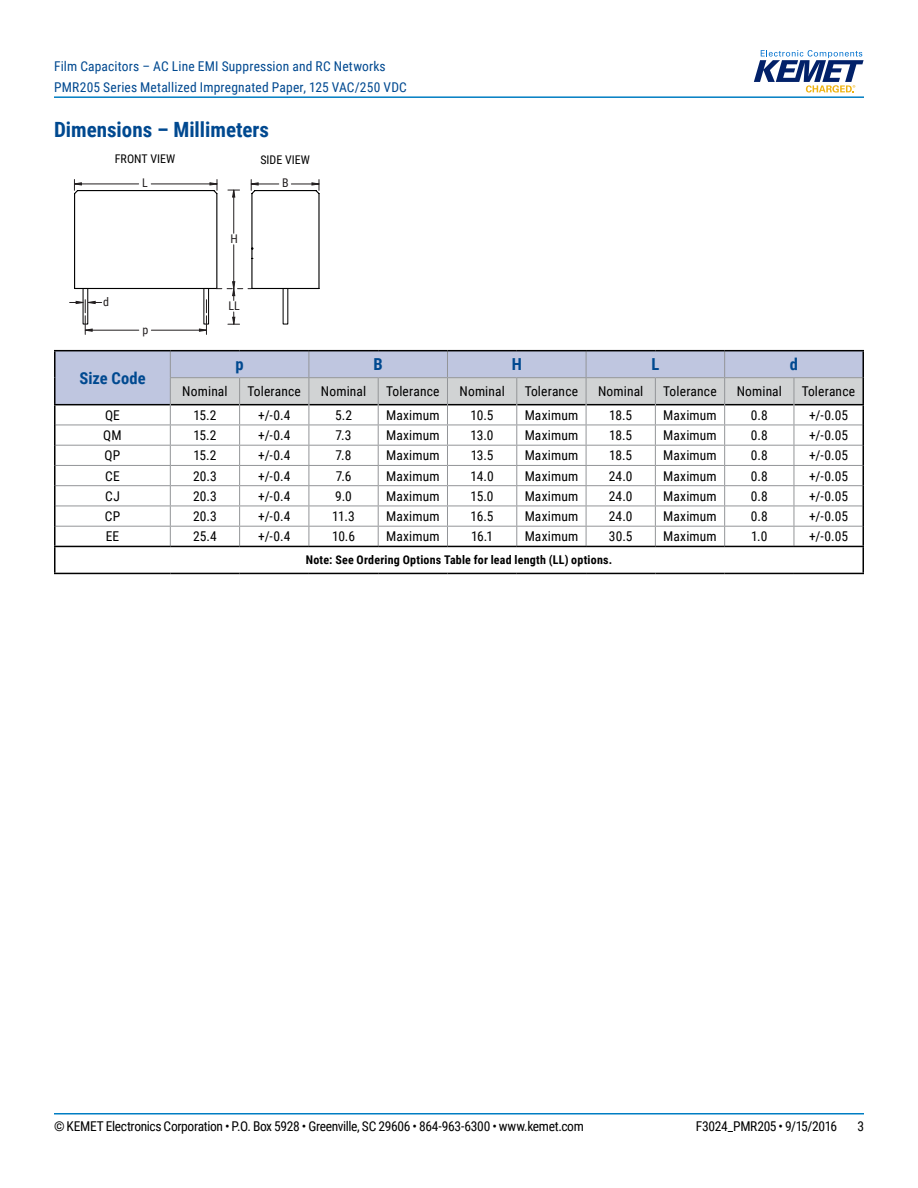
<style>
.page{position:relative;width:918px;height:1188px;background:#fff}
.page>*{position:absolute;margin:0;border:0;box-sizing:border-box;transform-origin:0 0}
.t1{font:700 21px "Roboto Condensed";color:#004990}
.t2{font:700 16.5px "Roboto Condensed";letter-spacing:.005em;color:#004990}
.t3{font:13.5px "Roboto Condensed";letter-spacing:.01em;color:#000}
.t4{font:13.5px "Roboto Condensed";letter-spacing:-.025em;color:#000}
.t5{font:13.5px/21px "Roboto Condensed";letter-spacing:.015em;color:#004990}
.t6{font:700 12px "Roboto Condensed";letter-spacing:.02em;color:#000}
.t7{font:12px "Roboto Condensed";color:#000}
.t8{font:12px "Roboto Condensed";color:#231f20}
</style>
<div class="page">
<hr style="left:54px;top:1113px;width:810px;height:2px;background:#007dc3">
<hr style="left:54px;top:96px;width:810px;height:2px;background:#007dc3">
<svg style="left:754px;top:50px;width:110px;height:43px"></svg>
<svg style="left:70px;top:180px;width:250px;height:154px"></svg>
<div style="left:56px;top:351px;width:114px;height:53px;background:#bfc6e0"></div>
<hr style="left:56px;top:425px;width:114px;height:1px;background:#939598">
<hr style="left:56px;top:445px;width:114px;height:1px;background:#939598">
<hr style="left:56px;top:465px;width:114px;height:1px;background:#939598">
<hr style="left:56px;top:485px;width:114px;height:1px;background:#939598">
<hr style="left:56px;top:506px;width:114px;height:1px;background:#939598">
<hr style="left:56px;top:526px;width:114px;height:1px;background:#939598">
<hr style="left:54px;top:404px;width:116px;height:1px;background:#000">
<hr style="left:54px;top:350px;width:116px;height:1px;background:#000">
<hr style="left:54px;top:351px;width:2px;height:27px;background:#000">
<hr style="left:170px;top:350px;width:70px;height:1px;background:#000">
<hr style="left:240px;top:350px;width:69px;height:1px;background:#000">
<hr style="left:309px;top:350px;width:69px;height:1px;background:#000">
<hr style="left:378px;top:350px;width:69px;height:1px;background:#000">
<hr style="left:447px;top:350px;width:70px;height:1px;background:#000">
<hr style="left:517px;top:350px;width:69px;height:1px;background:#000">
<hr style="left:586px;top:350px;width:69px;height:1px;background:#000">
<hr style="left:655px;top:350px;width:70px;height:1px;background:#000">
<hr style="left:725px;top:350px;width:69px;height:1px;background:#000">
<hr style="left:794px;top:350px;width:70px;height:1px;background:#000">
<hr style="left:54px;top:378px;width:2px;height:26px;background:#000">
<hr style="left:54px;top:405px;width:2px;height:20px;background:#000">
<hr style="left:54px;top:425px;width:2px;height:20px;background:#000">
<hr style="left:54px;top:445px;width:2px;height:20px;background:#000">
<hr style="left:54px;top:465px;width:2px;height:21px;background:#000">
<hr style="left:54px;top:486px;width:2px;height:20px;background:#000">
<hr style="left:54px;top:506px;width:2px;height:20px;background:#000">
<hr style="left:54px;top:526px;width:2px;height:20px;background:#000">
<hr style="left:54px;top:546px;width:116px;height:1px;background:#000">
<hr style="left:54px;top:547px;width:2px;height:26px;background:#000">
<svg style="left:170px;top:351px;width:694px;height:222px"></svg>
<hr style="left:54px;top:573px;width:116px;height:1px;background:#000">
<hr style="left:170px;top:573px;width:70px;height:1px;background:#000">
<hr style="left:240px;top:573px;width:69px;height:1px;background:#000">
<hr style="left:309px;top:573px;width:69px;height:1px;background:#000">
<hr style="left:378px;top:573px;width:69px;height:1px;background:#000">
<hr style="left:447px;top:573px;width:70px;height:1px;background:#000">
<hr style="left:517px;top:573px;width:69px;height:1px;background:#000">
<hr style="left:586px;top:573px;width:69px;height:1px;background:#000">
<hr style="left:655px;top:573px;width:70px;height:1px;background:#000">
<hr style="left:725px;top:573px;width:69px;height:1px;background:#000">
<hr style="left:794px;top:573px;width:70px;height:1px;background:#000">
<p class="t5" style="left:54px;top:57px;width:354px">Film Capacitors – AC Line EMI Suppression and RC Networks<br>PMR205 Series Metallized Impregnated Paper, 125 VAC/250 VDC</p>
<h1 class="t1" style="left:54px;top:115px;width:217px">Dimensions – Millimeters</h1>
<p class="t7" style="left:115px;top:154px;width:62px">FRONT VIEW</p>
<p class="t7" style="left:260px;top:154px;width:51px">SIDE VIEW</p>
<p class="t8" style="left:142px;top:178px;width:7px">L</p>
<p class="t8" style="left:282px;top:178px;width:8px">B</p>
<p class="t8" style="left:103px;top:297px;width:7px">d</p>
<p class="t8" style="left:142px;top:324px;width:7px">p</p>
<p class="t2" style="left:79px;top:366px;width:68px">Size Code</p>
<p class="t8" style="left:230px;top:234px;width:9px">H</p>
<p class="t8" style="left:228px;top:301px;width:13px">LL</p>
<p class="t2" style="left:236px;top:357px;width:10px">p</p>
<p class="t2" style="left:374px;top:357px;width:11px">B</p>
<p class="t2" style="left:512px;top:357px;width:12px">H</p>
<p class="t2" style="left:651px;top:357px;width:9px">L</p>
<p class="t2" style="left:790px;top:353px;width:10px">d</p>
<p class="t3" style="left:182px;top:385px;width:47px">Nominal</p>
<p class="t3" style="left:248px;top:385px;width:55px">Tolerance</p>
<p class="t3" style="left:321px;top:385px;width:47px">Nominal</p>
<p class="t3" style="left:386px;top:385px;width:55px">Tolerance</p>
<p class="t3" style="left:460px;top:385px;width:47px">Nominal</p>
<p class="t3" style="left:525px;top:385px;width:55px">Tolerance</p>
<p class="t3" style="left:598px;top:385px;width:47px">Nominal</p>
<p class="t3" style="left:663px;top:385px;width:55px">Tolerance</p>
<p class="t3" style="left:737px;top:385px;width:47px">Nominal</p>
<p class="t3" style="left:802px;top:385px;width:55px">Tolerance</p>
<p class="t3" style="left:105px;top:409px;width:16px">QE</p>
<p class="t3" style="left:193px;top:409px;width:25px">15.2</p>
<p class="t3" style="left:258px;top:406px;width:34px">+/-0.4</p>
<p class="t3" style="left:335px;top:409px;width:19px">5.2</p>
<p class="t3" style="left:386px;top:409px;width:55px">Maximum</p>
<p class="t3" style="left:471px;top:409px;width:25px">10.5</p>
<p class="t3" style="left:525px;top:409px;width:55px">Maximum</p>
<p class="t3" style="left:609px;top:409px;width:25px">18.5</p>
<p class="t3" style="left:663px;top:409px;width:55px">Maximum</p>
<p class="t3" style="left:751px;top:409px;width:18px">0.8</p>
<p class="t3" style="left:809px;top:406px;width:41px">+/-0.05</p>
<p class="t3" style="left:103px;top:429px;width:20px">QM</p>
<p class="t3" style="left:193px;top:429px;width:25px">15.2</p>
<p class="t3" style="left:258px;top:426px;width:34px">+/-0.4</p>
<p class="t3" style="left:336px;top:429px;width:17px">7.3</p>
<p class="t3" style="left:386px;top:429px;width:55px">Maximum</p>
<p class="t3" style="left:471px;top:429px;width:24px">13.0</p>
<p class="t3" style="left:525px;top:429px;width:55px">Maximum</p>
<p class="t3" style="left:609px;top:429px;width:25px">18.5</p>
<p class="t3" style="left:663px;top:429px;width:55px">Maximum</p>
<p class="t3" style="left:751px;top:429px;width:18px">0.8</p>
<p class="t3" style="left:809px;top:426px;width:41px">+/-0.05</p>
<p class="t3" style="left:105px;top:450px;width:17px">QP</p>
<p class="t3" style="left:193px;top:450px;width:25px">15.2</p>
<p class="t3" style="left:258px;top:446px;width:34px">+/-0.4</p>
<p class="t3" style="left:336px;top:450px;width:17px">7.8</p>
<p class="t3" style="left:386px;top:450px;width:55px">Maximum</p>
<p class="t3" style="left:471px;top:450px;width:24px">13.5</p>
<p class="t3" style="left:525px;top:450px;width:55px">Maximum</p>
<p class="t3" style="left:609px;top:450px;width:25px">18.5</p>
<p class="t3" style="left:663px;top:450px;width:55px">Maximum</p>
<p class="t3" style="left:751px;top:450px;width:18px">0.8</p>
<p class="t3" style="left:809px;top:446px;width:41px">+/-0.05</p>
<p class="t3" style="left:105px;top:470px;width:16px">CE</p>
<p class="t3" style="left:193px;top:470px;width:25px">20.3</p>
<p class="t3" style="left:258px;top:466px;width:34px">+/-0.4</p>
<p class="t3" style="left:336px;top:470px;width:17px">7.6</p>
<p class="t3" style="left:386px;top:470px;width:55px">Maximum</p>
<p class="t3" style="left:471px;top:470px;width:25px">14.0</p>
<p class="t3" style="left:525px;top:470px;width:55px">Maximum</p>
<p class="t3" style="left:609px;top:470px;width:25px">24.0</p>
<p class="t3" style="left:663px;top:470px;width:55px">Maximum</p>
<p class="t3" style="left:751px;top:470px;width:18px">0.8</p>
<p class="t3" style="left:809px;top:466px;width:41px">+/-0.05</p>
<p class="t3" style="left:105px;top:490px;width:16px">CJ</p>
<p class="t3" style="left:193px;top:490px;width:25px">20.3</p>
<p class="t3" style="left:258px;top:487px;width:34px">+/-0.4</p>
<p class="t3" style="left:335px;top:490px;width:18px">9.0</p>
<p class="t3" style="left:386px;top:490px;width:55px">Maximum</p>
<p class="t3" style="left:471px;top:490px;width:24px">15.0</p>
<p class="t3" style="left:525px;top:490px;width:55px">Maximum</p>
<p class="t3" style="left:609px;top:490px;width:25px">24.0</p>
<p class="t3" style="left:663px;top:490px;width:55px">Maximum</p>
<p class="t3" style="left:751px;top:490px;width:18px">0.8</p>
<p class="t3" style="left:809px;top:487px;width:41px">+/-0.05</p>
<p class="t3" style="left:105px;top:510px;width:17px">CP</p>
<p class="t3" style="left:193px;top:510px;width:25px">20.3</p>
<p class="t3" style="left:258px;top:507px;width:34px">+/-0.4</p>
<p class="t3" style="left:332px;top:510px;width:24px">11.3</p>
<p class="t3" style="left:386px;top:510px;width:55px">Maximum</p>
<p class="t3" style="left:471px;top:510px;width:25px">16.5</p>
<p class="t3" style="left:525px;top:510px;width:55px">Maximum</p>
<p class="t3" style="left:609px;top:510px;width:25px">24.0</p>
<p class="t3" style="left:663px;top:510px;width:55px">Maximum</p>
<p class="t3" style="left:751px;top:510px;width:18px">0.8</p>
<p class="t3" style="left:809px;top:507px;width:41px">+/-0.05</p>
<p class="t3" style="left:106px;top:531px;width:15px">EE</p>
<p class="t3" style="left:193px;top:531px;width:25px">25.4</p>
<p class="t3" style="left:258px;top:527px;width:34px">+/-0.4</p>
<p class="t3" style="left:332px;top:531px;width:24px">10.6</p>
<p class="t3" style="left:386px;top:531px;width:55px">Maximum</p>
<p class="t3" style="left:471px;top:531px;width:24px">16.1</p>
<p class="t3" style="left:525px;top:531px;width:55px">Maximum</p>
<p class="t3" style="left:609px;top:531px;width:25px">30.5</p>
<p class="t3" style="left:663px;top:531px;width:55px">Maximum</p>
<p class="t3" style="left:751px;top:531px;width:18px">1.0</p>
<p class="t3" style="left:809px;top:527px;width:41px">+/-0.05</p>
<p class="t6" style="left:306px;top:552px;width:308px">Note: See Ordering Options Table for lead length (LL) options.</p>
<p class="t4" style="left:54px;top:1120px;width:531px">© KEMET Electronics Corporation • P.O. Box 5928 • Greenville, SC 29606 • 864-963-6300 • www.kemet.com</p>
<p class="t4" style="left:696px;top:1120px;width:143px">F3024_PMR205 • 9/15/2016</p>
<p class="t3" style="left:857px;top:1120px;width:8px">3</p>
</div>
